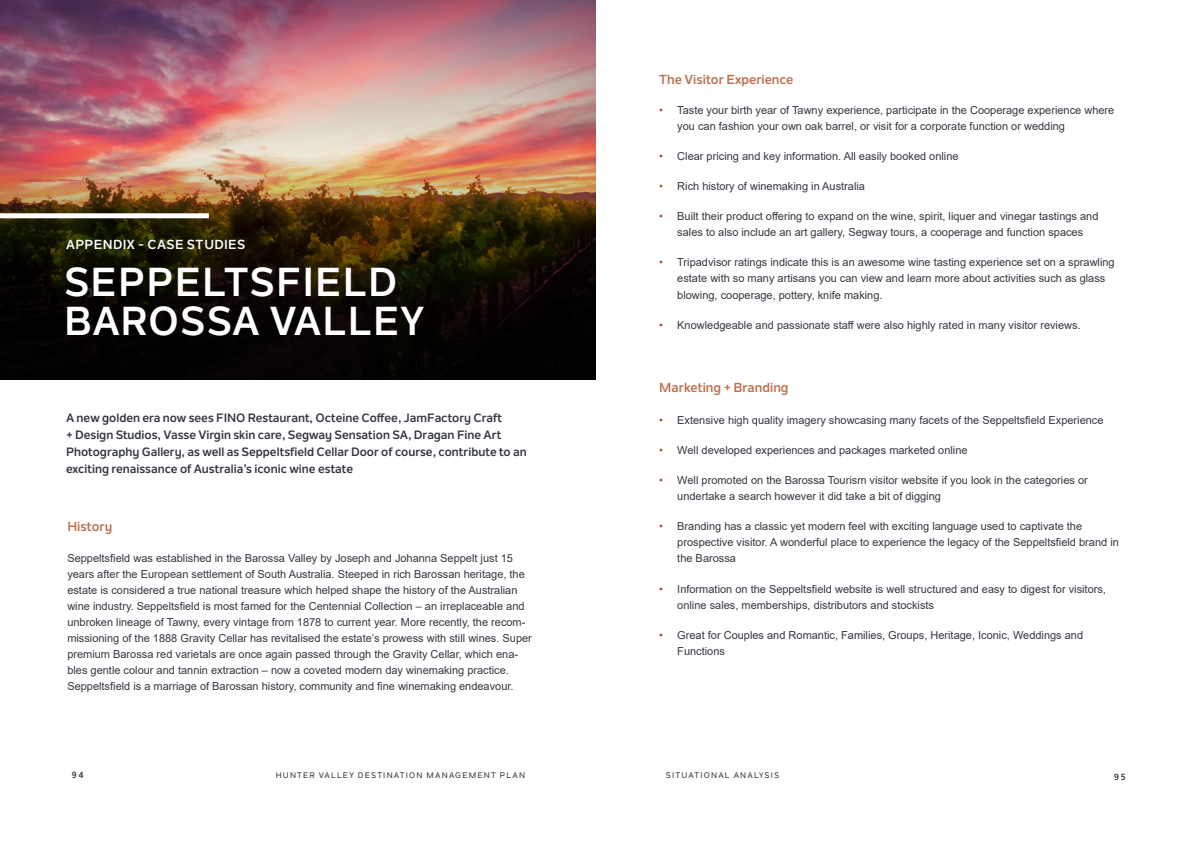
<style>
.page{position:relative;width:1191px;height:842px;background:#fff}
.page>*{position:absolute;margin:0;border:0;box-sizing:border-box;transform-origin:0 0}
.t1{font:700 40px/39px "Nolan Next";letter-spacing:.03em;color:#fff}
.t2{font:700 13px "Nolan Next";color:#bb724f}
.t3{font:700 13px "Nolan Next";letter-spacing:.03em;color:#fff}
.t4{font:700 12px/17px "Nolan Next";color:#343741}
.t5{font:11px/16px "Arial";color:#343741}
.t6{font:700 9px "Nolan Next";color:#343741}
.t7{font:500 8px "Nolan Next";letter-spacing:.15em;color:#343741}
.s1{color:#ab4c2d}
</style>
<div class="page">
<img style="left:0;top:0;width:595px;height:142px">
<img style="left:0;top:142px;width:595px;height:238px">
<div style="left:0;top:213px;width:209px;height:5px;background:#fff"></div>
<p class="t3" style="left:66px;top:237px;width:181px">APPENDIX - CASE STUDIES</p>
<h1 class="t1" style="left:64px;top:262px;width:361px">SEPPELTSFIELD<br>BAROSSA VALLEY</h1>
<p class="t4" style="left:66px;top:409px;width:462px">A new golden era now sees FINO Restaurant, Octeine Coffee, JamFactory Craft<br>+ Design Studios, Vasse Virgin skin care, Segway Sensation SA, Dragan Fine Art Photography Gallery, as well as Seppeltsfield Cellar Door of course, contribute to an exciting renaissance of Australia’s iconic wine estate</p>
<p class="t2" style="left:67px;top:518px;width:46px">History</p>
<p class="t5" style="left:67px;top:550px;width:466px">Seppeltsfield was established in the Barossa Valley by Joseph and Johanna Seppelt just 15 years after the European settlement of South Australia. Steeped in rich Barossan heritage, the estate is considered a true national treasure which helped shape the history of the Australian wine industry. Seppeltsfield is most famed for the Centennial Collection – an irreplaceable and unbroken lineage of Tawny, every vintage from 1878 to current year. More recently, the recom&shy;missioning of the 1888 Gravity Cellar has revitalised the estate’s prowess with still wines. Super premium Barossa red varietals are once again passed through the Gravity Cellar, which ena&shy;bles gentle colour and tannin extraction – now a coveted modern day winemaking practice.<br>Seppeltsfield is a marriage of Barossan history, community and fine winemaking endeavour.</p>
<p class="t2" style="left:659px;top:71px;width:136px">The Visitor Experience</p>
<p class="t5" style="left:677px;top:102px;width:438px;text-indent:-18px"><span class="s1">•</span> Taste your birth year of Tawny experience, participate in the Cooperage experience where you can fashion your own oak barrel, or visit for a corporate function or wedding</p>
<p class="t5" style="left:659px;top:148px;width:301px"><span class="s1">•</span> Clear pricing and key information. All easily booked online</p>
<p class="t5" style="left:659px;top:178px;width:207px"><span class="s1">•</span> Rich history of winemaking in Australia</p>
<p class="t5" style="left:659px;top:208px;width:441px;text-align:center"><span class="s1">•</span> Built their product offering to expand on the wine, spirit, liquer and vinegar tastings and sales to also include an art gallery, Segway tours, a cooperage and function spaces</p>
<p class="t5" style="left:677px;top:255px;width:439px;text-indent:-18px"><span class="s1">•</span> Tripadvisor ratings indicate this is an awesome wine tasting experience set on a sprawling estate with so many artisans you can view and learn more about activities such as glass blowing, cooperage, pottery, knife making.</p>
<p class="t5" style="left:659px;top:317px;width:423px"><span class="s1">•</span> Knowledgeable and passionate staff were also highly rated in many visitor reviews.</p>
<p class="t2" style="left:659px;top:380px;width:131px">Marketing + Branding</p>
<p class="t5" style="left:659px;top:412px;width:446px"><span class="s1">•</span> Extensive high quality imagery showcasing many facets of the Seppeltsfield Experience</p>
<p class="t5" style="left:659px;top:442px;width:310px"><span class="s1">•</span> Well developed experiences and packages marketed online</p>
<p class="t5" style="left:677px;top:472px;width:412px;text-indent:-18px"><span class="s1">•</span> Well promoted on the Barossa Tourism visitor website if you look in the categories or undertake a search however it did take a bit of digging</p>
<p class="t5" style="left:677px;top:518px;width:443px;text-indent:-18px"><span class="s1">•</span> Branding has a classic yet modern feel with exciting language used to captivate the prospective visitor. A wonderful place to experience the legacy of the Seppeltsfield brand in the Barossa</p>
<p class="t5" style="left:677px;top:581px;width:430px;text-indent:-18px"><span class="s1">•</span> Information on the Seppeltsfield website is well structured and easy to digest for visitors, online sales, memberships, distributors and stockists</p>
<p class="t5" style="left:677px;top:627px;width:407px;text-indent:-18px"><span class="s1">•</span> Great for Couples and Romantic, Families, Groups, Heritage, Iconic, Weddings and<br>Functions</p>
<p class="t6" style="left:72px;top:769px;width:13px">94</p>
<p class="t7" style="left:276px;top:770px;width:251px">HUNTER VALLEY DESTINATION MANAGEMENT PLAN</p>
<p class="t7" style="left:666px;top:770px;width:115px">SITUATIONAL ANALYSIS</p>
<p class="t6" style="left:1114px;top:771px;width:13px">95</p>
</div>
